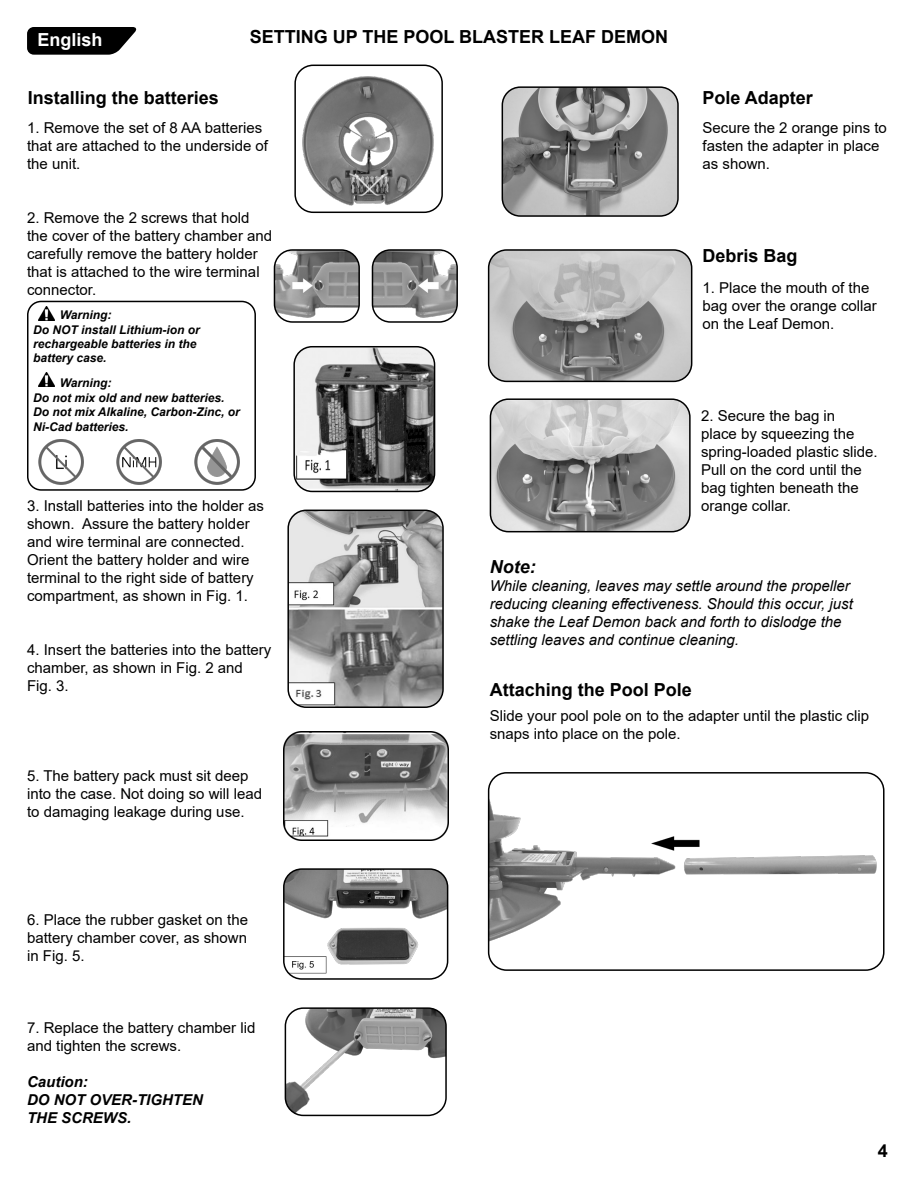
<style>
.page{position:relative;width:918px;height:1188px;background:#fff}
.page>*{position:absolute;margin:0;border:0;box-sizing:border-box;transform-origin:0 0}
.t1{font:700 18px "Arial";color:#000}
.t2{font:700 18px "Arial";color:#fff}
.t3{font:italic 700 18px "Arial";color:#000}
.t4{font:15px/18px "Arial";color:#000}
.t5{font:italic 15px/18px "Arial";color:#000}
.t6{font:italic 700 15px "Arial";color:#000}
.t7{font:italic 700 12px/14.4px "Arial";color:#000}
</style>
<div class="page">
<svg style="left:27px;top:27px;width:110px;height:28px;background:#1c1c1c"></svg>
<img style="left:296px;top:347px;width:139px;height:144px">
<div style="left:293px;top:346px;width:142px;height:146px;border:2px solid #000;border-radius:18px"></div>
<img style="left:290px;top:510px;width:153px;height:195px">
<div style="left:287px;top:510px;width:157px;height:198px;border:2px solid #000;border-radius:18px"></div>
<img style="left:502px;top:89px;width:174px;height:127px">
<div style="left:502px;top:86px;width:177px;height:131px;border:2px solid #000;border-radius:18px"></div>
<img style="left:489px;top:250px;width:203px;height:131px">
<div style="left:488px;top:249px;width:204px;height:133px;border:2px solid #000;border-radius:18px"></div>
<img style="left:490px;top:401px;width:198px;height:131px">
<div style="left:490px;top:398px;width:201px;height:134px;border:2px solid #000;border-radius:18px"></div>
<img style="left:297px;top:65px;width:145px;height:147px">
<div style="left:294px;top:65px;width:149px;height:148px;border:2px solid #000;border-radius:18px"></div>
<img style="left:274px;top:252px;width:83px;height:68px">
<div style="left:274px;top:249px;width:86px;height:74px;border:2px solid #000;border-radius:18px"></div>
<img style="left:372px;top:252px;width:83px;height:68px">
<div style="left:372px;top:249px;width:86px;height:74px;border:2px solid #000;border-radius:18px"></div>
<img style="left:489px;top:773px;width:393px;height:197px">
<div style="left:488px;top:772px;width:397px;height:199px;border:2px solid #000;border-radius:18px"></div>
<img style="left:286px;top:871px;width:162px;height:106px">
<div style="left:283px;top:868px;width:165px;height:112px;border:2px solid #000;border-radius:18px"></div>
<img style="left:285px;top:1010px;width:159px;height:105px">
<div style="left:285px;top:1007px;width:162px;height:109px;border:2px solid #000;border-radius:18px"></div>
<img style="left:283px;top:732px;width:165px;height:109px">
<img style="left:38px;top:439px;width:46px;height:46px">
<img style="left:116px;top:439px;width:46px;height:46px">
<div style="left:27px;top:301px;width:229px;height:190px;border:2px solid #000;border-radius:14px"></div>
<img style="left:194px;top:439px;width:46px;height:46px">
<img style="left:38px;top:306px;width:17px;height:15px">
<img style="left:38px;top:372px;width:17px;height:15px">
<p class="t2" style="left:37px;top:27px;width:67px">English</p>
<p class="t1" style="left:250px;top:24px;width:420px">SETTING UP THE POOL BLASTER LEAF DEMON</p>
<p class="t1" style="left:28px;top:85px;width:193px">Installing the batteries</p>
<p class="t4" style="left:27px;top:119px;width:242px">1. Remove the set of 8 AA batteries that are attached to the underside of the unit.</p>
<p class="t4" style="left:27px;top:209px;width:247px">2. Remove the 2 screws that hold the cover of the battery chamber and carefully remove the battery holder that is attached to the wire terminal connector.</p>
<p class="t7" style="left:60px;top:308px;width:53px">Warning:</p>
<p class="t7" style="left:33px;top:322px;width:168px">Do NOT install Lithium-ion or rechargeable batteries in the</p>
<p class="t7" style="left:33px;top:351px;width:75px">battery case.</p>
<p class="t1" style="left:703px;top:85px;width:112px">Pole Adapter</p>
<p class="t4" style="left:703px;top:119px;width:186px">Secure the 2 orange pins to fasten the adapter in place as shown.</p>
<p class="t1" style="left:703px;top:243px;width:97px">Debris Bag</p>
<p class="t4" style="left:703px;top:279px;width:176px">1. Place the mouth of the bag over the orange collar on the Leaf Demon.</p>
<p class="t7" style="left:60px;top:376px;width:53px">Warning:</p>
<p class="t7" style="left:33px;top:391px;width:193px">Do not mix old and new batteries.</p>
<p class="t7" style="left:33px;top:405px;width:208px">Do not mix Alkaline, Carbon-Zinc, or<br>Ni-Cad batteries.</p>
<p class="t4" style="left:27px;top:497px;width:238px">3. Install batteries into the holder as shown. Assure the battery holder and wire terminal are connected.<br>Orient the battery holder and wire terminal to the right side of battery compartment, as shown in Fig. 1.</p>
<p class="t4" style="left:27px;top:641px;width:246px">4. Insert the batteries into the battery chamber, as shown in Fig. 2 and</p>
<p class="t4" style="left:27px;top:677px;width:43px">Fig. 3.</p>
<p class="t4" style="left:27px;top:767px;width:237px">5. The battery pack must sit deep into the case. Not doing so will lead to damaging leakage during use.</p>
<p class="t4" style="left:27px;top:911px;width:222px">6. Place the rubber gasket on the battery chamber cover, as shown</p>
<p class="t4" style="left:27px;top:947px;width:59px">in Fig. 5.</p>
<p class="t4" style="left:27px;top:1019px;width:230px">7. Replace the battery chamber lid and tighten the screws.</p>
<p class="t6" style="left:27px;top:1072px;width:62px">Caution:</p>
<p class="t6" style="left:27px;top:1090px;width:177px">DO NOT OVER-TIGHTEN</p>
<p class="t6" style="left:27px;top:1108px;width:106px">THE SCREWS.</p>
<p class="t4" style="left:701px;top:407px;width:178px">2. Secure the bag in<br>place by squeezing the spring-loaded plastic slide.<br>Pull on the cord until the bag tighten beneath the orange collar.</p>
<p class="t3" style="left:490px;top:555px;width:47px">Note:</p>
<p class="t5" style="left:490px;top:577px;width:365px">While cleaning, leaves may settle around the propeller reducing cleaning effectiveness. Should this occur, just shake the Leaf Demon back and forth to dislodge the settling leaves and continue cleaning.</p>
<p class="t1" style="left:490px;top:677px;width:204px">Attaching the Pool Pole</p>
<p class="t4" style="left:490px;top:707px;width:381px">Slide your pool pole on to the adapter until the plastic clip snaps into place on the pole.</p>
<p class="t1" style="left:878px;top:1138px;width:12px">4</p>
</div>
